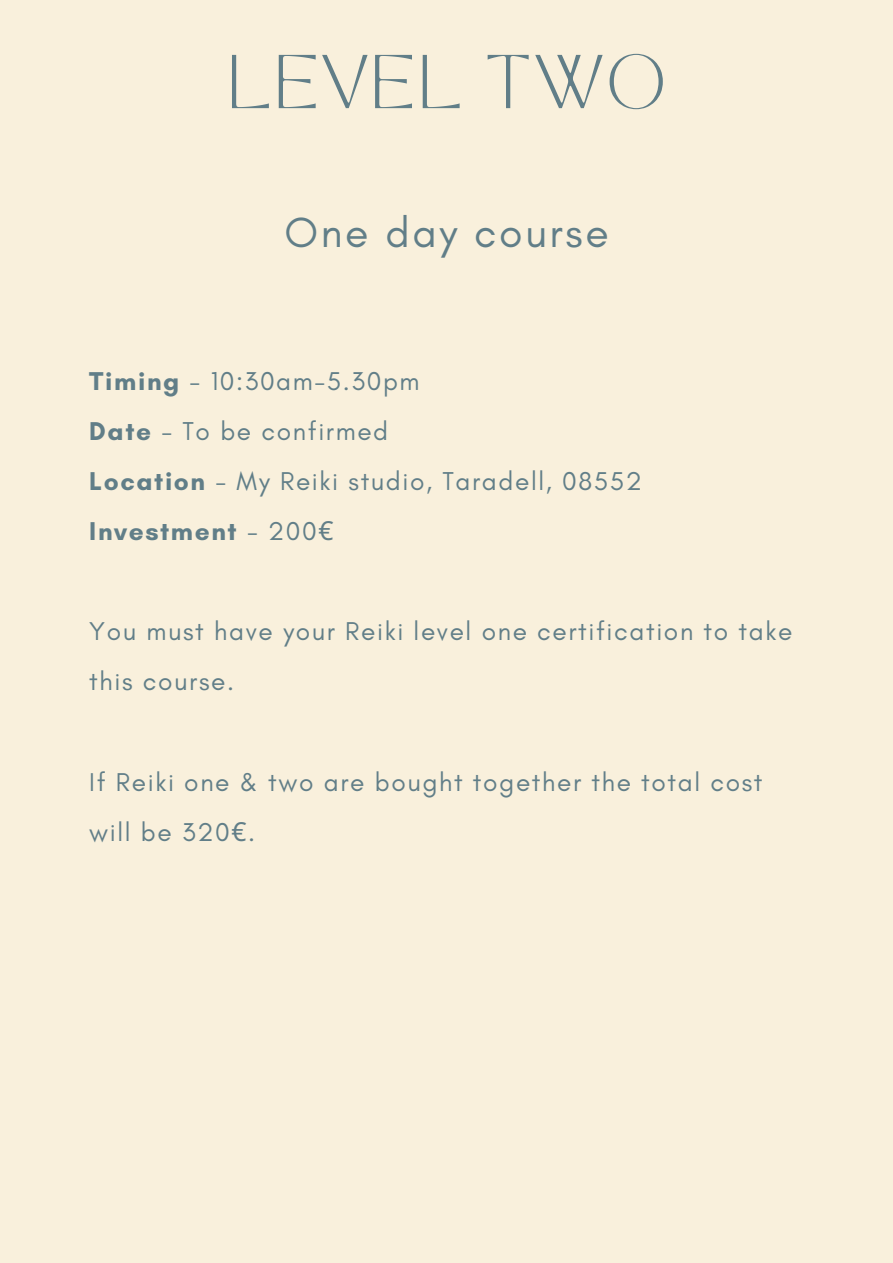
<style>
.page{position:relative;width:893px;height:1263px;background:#f9f0dc}
.page>*{position:absolute;margin:0;border:0;box-sizing:border-box;transform-origin:0 0}
.t1{font:53.25px "TAN MONCHERI Regular";letter-spacing:.06em;color:#617e88}
.t2{font:42.75px "Glacial Indifference";letter-spacing:.06em;color:#617e88}
.t3{font:26.25px/50.1px "Glacial Indifference";letter-spacing:.06em;color:#617e88}
.t4{font:700 26.25px "Glacial Indifference";letter-spacing:.06em;color:#617e88}
.s1{font-weight:700}
.s2{font-weight:400}
.s3{font-family:"Noto Sans";font-weight:400}
.s4{font-family:"Noto Sans"}
</style>
<div class="page">
<h1 class="t1" style="left:228px;top:54px;width:439px">LEVEL TWO</h1>
<h2 class="t2" style="left:284px;top:207px;width:326px">One day course</h2>
<p class="t3" style="left:89px;top:356px;width:332px"><span class="s1">Timing</span> - 10:30am-5.30pm</p>
<p class="t3" style="left:89px;top:406px;width:300px"><span class="s1">Date</span> - To be confirmed</p>
<p class="t3" style="left:89px;top:456px;width:554px"><span class="s1">Location</span> - My Reiki studio, Taradell, 08552</p>
<p class="t4" style="left:89px;top:515px;width:246px">Investment <span class="s2">- 200</span><span class="s3">€</span></p>
<p class="t3" style="left:89px;top:606px;width:704px">You must have your Reiki level one certification to take this course.</p>
<p class="t3" style="left:89px;top:756px;width:674px">If Reiki one &amp; two are bought together the total cost will be 320<span class="s4">€</span>.</p>
</div>
